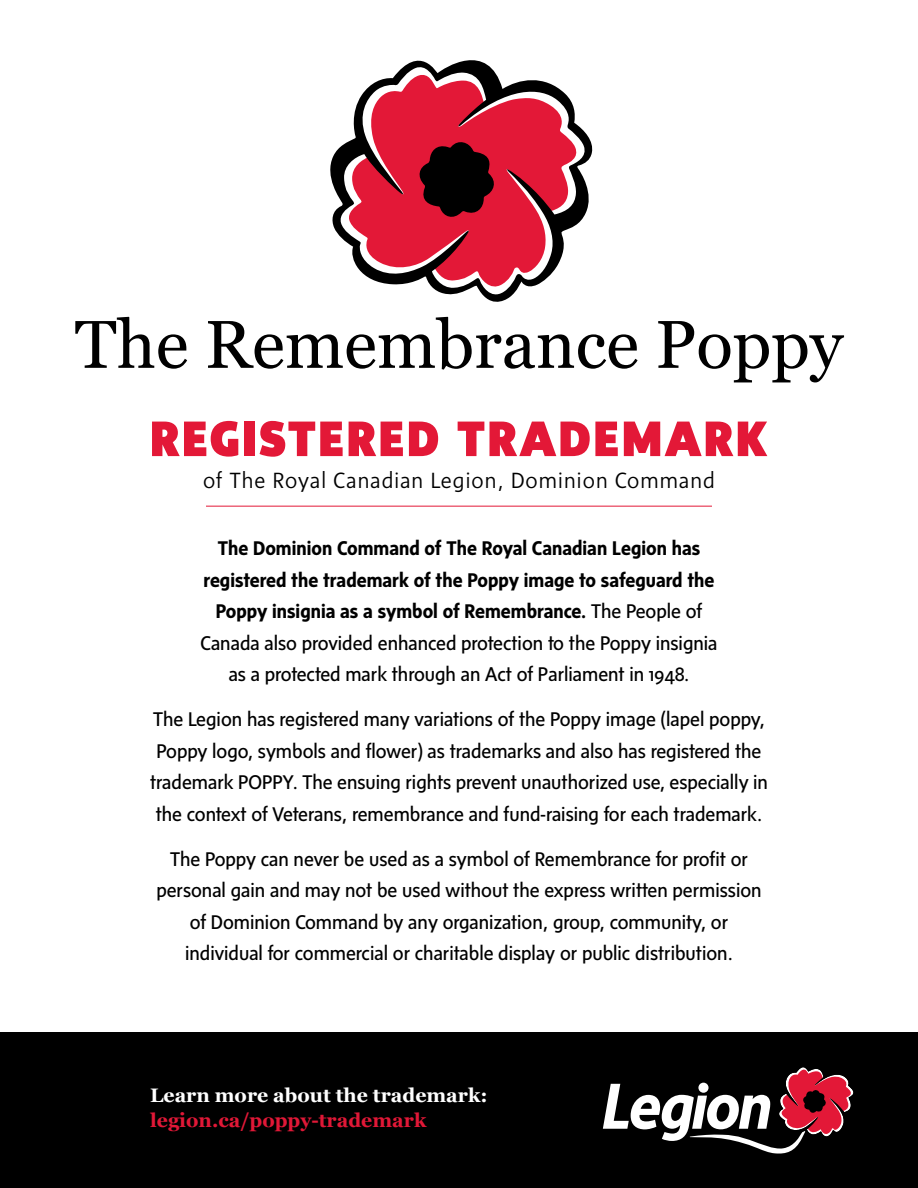
<style>
.page{position:relative;width:918px;height:1188px;background:#fff}
.page>*{position:absolute;margin:0;border:0;box-sizing:border-box;transform-origin:0 0}
.t1{font:67.5px "Georgia";color:#000}
.t2{font:900 51px "Sense";letter-spacing:.05em;color:#e31837}
.t3{font:300 22.5px "Sense";letter-spacing:.05em;color:#000}
.t4{font:20.25px/31.5px "Sense";color:#000;text-align:center}
.t5{font:700 20.25px/31.5px "Sense";color:#000;text-align:center}
.t6{font:700 19.5px "Georgia";color:#fff}
.t7{font:700 19.5px "Georgia";color:#e11837}
.s1{font-weight:400}
</style>
<div class="page">
<div style="left:0;top:1032px;width:918px;height:156px;background:#000"></div>
<hr style="left:206px;top:506px;width:506px;height:1px;background:#e31837">
<svg style="left:603px;top:1067px;width:251px;height:87px"></svg>
<svg style="left:330px;top:60px;width:263px;height:242px;fill:#e31837"></svg>
<svg style="left:416px;top:139px;width:81px;height:81px;background:#580915"></svg>
<h1 class="t1" style="left:75px;top:295px;width:770px">The Remembrance Poppy</h1>
<h2 class="t2" style="left:150px;top:410px;width:619px">REGISTERED TRADEMARK</h2>
<p class="t3" style="left:203px;top:467px;width:513px">of The Royal Canadian Legion, Dominion Command</p>
<p class="t5" style="left:200px;top:532px;width:519px">The Dominion Command of The Royal Canadian Legion has registered the trademark of the Poppy image to safeguard the Poppy insignia as a symbol of Remembrance. <span class="s1">The People of Canada also provided enhanced protection to the Poppy insignia as a protected mark through an Act of Parliament in 1948.</span></p>
<p class="t4" style="left:150px;top:703px;width:619px">The Legion has registered many variations of the Poppy image (lapel poppy, Poppy logo, symbols and flower) as trademarks and also has registered the trademark POPPY. The ensuing rights prevent unauthorized use, especially in the context of Veterans, remembrance and fund-raising for each trademark.</p>
<p class="t4" style="left:156px;top:843px;width:607px">The Poppy can never be used as a symbol of Remembrance for profit or personal gain and may not be used without the express written permission of Dominion Command by any organization, group, community, or individual for commercial or charitable display or public distribution.</p>
<p class="t6" style="left:150px;top:1080px;width:339px">Learn more about the trademark:</p>
<p class="t7" style="left:150px;top:1106px;width:278px">legion.ca/poppy-trademark</p>
</div>
